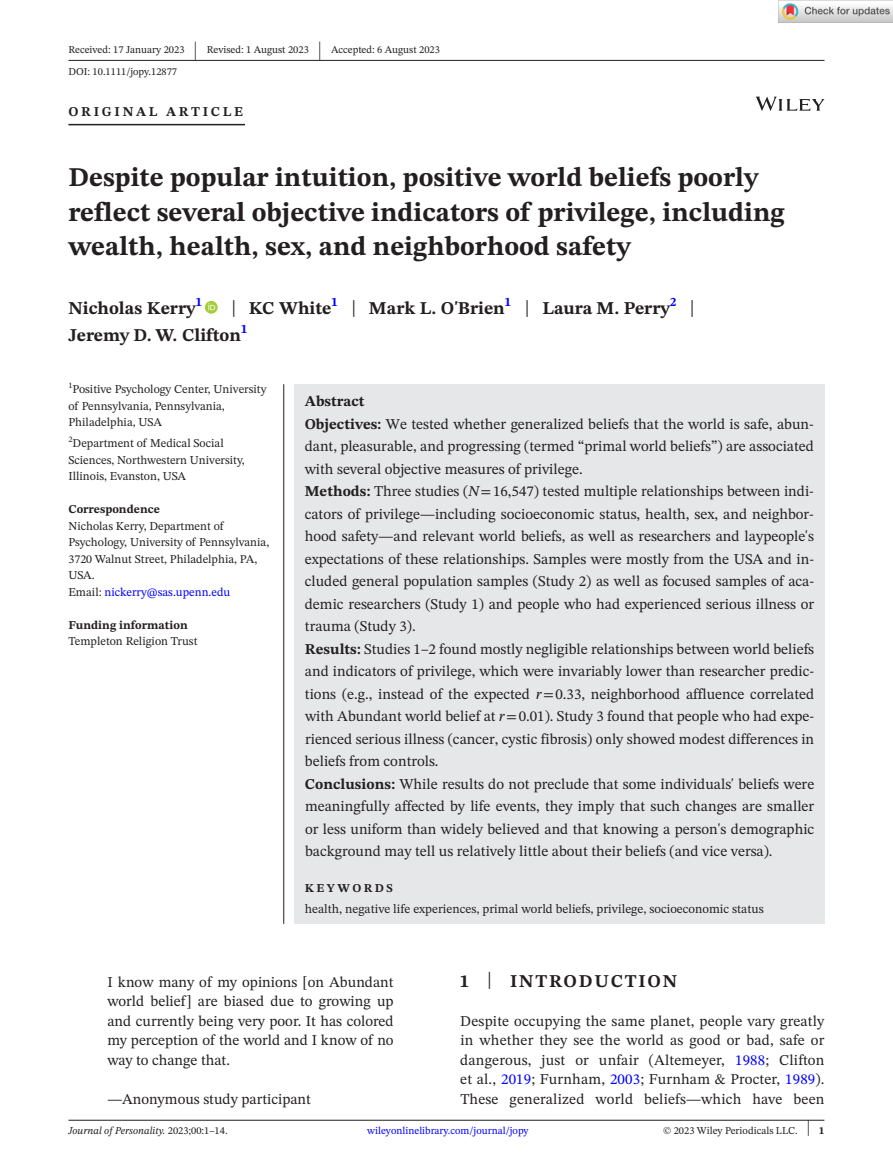
<style>
.page{position:relative;width:893px;height:1174px;background:#fff}
.page>*{position:absolute;margin:0;border:0;box-sizing:border-box;transform-origin:0 0}
.t1{font:700 27px/34.5px "STIX Two Text";color:#231f20}
.t2{font:25.65px "STIX Two Text";color:#231f20;scale:.49 1}
.t3{font:700 18px/27px "STIX Two Text";color:#231f20}
.t4{font:700 18px "STIX Two Text";letter-spacing:.1em;color:#231f20}
.t5{font:15px/22.5px "STIX Two Text";color:#231f20;text-align:justify}
.t6{font:700 13.5px "STIX Two Text";letter-spacing:.2em;color:#231f20}
.t7{font:12.75px "STIX Two Text";color:#231f20}
.t8{font:12px/16.5px "STIX Two Text";color:#231f20}
.t9{font:700 12px "STIX Two Text";color:#231f20}
.t10{font:700 12px "STIX Two Text";letter-spacing:.2em;color:#231f20}
.t11{font:10.5px "STIX Two Text";color:#231f20}
.t12{font:10.5px "STIX Two Text";color:#00f}
.t13{font:italic 10.5px "STIX Two Text";color:#231f20}
.s1{font-weight:400;font-size:23.4px}
.s2{color:#00f}
.s3{font-weight:700}
.s4{font-style:italic}
.s5{font-family:"STIX"}
.s6{font-weight:400;font-size:23.7px}
.s7{font-style:normal}
.s8{font-size:22.2px}
</style>
<div class="page">
<hr style="left:68px;top:1119px;width:756px;height:1px;background:#231f20">
<svg style="left:756px;top:97px;width:68px;height:14px"></svg>
<hr style="left:68px;top:60px;width:756px;height:1px;background:#231f20">
<hr style="left:68px;top:124px;width:177px;height:1px;background:#231f20">
<svg style="left:205px;top:301px;width:13px;height:13px"></svg>
<svg style="left:208px;top:303px;width:7px;height:7px"></svg>
<div style="left:294px;top:384px;width:530px;height:540px;background:#e6e7e9"></div>
<hr style="left:283px;top:384px;width:1px;height:540px;background:#231f20">
<img style="left:779px;top:0;width:114px;height:23px">
<p class="t11" style="left:68px;top:42px;width:118px">Received: 17 January 2023</p>
<h2 class="t2" style="left:194px;top:32px;width:8px">|</h2>
<p class="t11" style="left:207px;top:42px;width:104px">Revised: 1 August 2023</p>
<h2 class="t2" style="left:318px;top:32px;width:8px">|</h2>
<p class="t11" style="left:331px;top:42px;width:110px">Accepted: 6 August 2023</p>
<p class="t11" style="left:68px;top:64px;width:110px">DOI: 10.1111/jopy.12877</p>
<p class="t6" style="left:68px;top:101px;width:176px">ORIGINAL ARTICLE</p>
<h1 class="t1" style="left:68px;top:161px;width:718px">Despite popular intuition, positive world beliefs poorly reflect several objective indicators of privilege, including wealth, health, sex, and neighborhood safety</h1>
<p class="t3" style="left:68px;top:295px;width:135px">Nicholas Kerry<sup>1</sup></p>
<p class="t3" style="left:68px;top:295px;width:628px;text-indent:163px"><span class="s1">|</span> KC White<sup>1</sup> <span class="s1">|</span> Mark L. O'Brien<sup>1</sup> <span class="s1">|</span> Laura M. Perry<sup>2</sup> <span class="s1">|<br></span>Jeremy D. W. Clifton<sup>1</sup></p>
<p class="t8" style="left:68px;top:381px;width:200px"><sup>1</sup>Positive Psychology Center, University of Pennsylvania, Pennsylvania,<br>Philadelphia, USA</p>
<p class="t8" style="left:68px;top:435px;width:178px"><sup>2</sup>Department of Medical Social<br>Sciences, Northwestern University,<br>Illinois, Evanston, USA</p>
<p class="t9" style="left:68px;top:501px;width:93px">Correspondence</p>
<p class="t8" style="left:68px;top:517px;width:202px">Nicholas Kerry, Department of<br>Psychology, University of Pennsylvania,<br>3720 Walnut Street, Philadelphia, PA,<br>USA.<br>Email: <span class="s2">nickerry@sas.upenn.edu</span></p>
<p class="t9" style="left:68px;top:616px;width:121px">Funding information</p>
<p class="t8" style="left:68px;top:633px;width:131px">Templeton Religion Trust</p>
<p class="t5" style="left:305px;top:390px;width:511px;text-align:left"><span class="s3">Abstract<br>Objectives:</span> We tested whether generalized beliefs that the world is safe, abun&shy;dant, pleasurable, and progressing (termed “primal world beliefs”) are associated with several objective measures of privilege.<br><span class="s3">Methods:</span> Three studies (<span class="s4">N</span><span class="s5">=</span>16,547) tested multiple relationships between indi&shy;cators of privilege—including socioeconomic status, health, sex, and neighbor&shy;hood safety—and relevant world beliefs, as well as researchers and laypeople's expectations of these relationships. Samples were mostly from the USA and in&shy;cluded general population samples (Study 2) as well as focused samples of aca&shy;demic researchers (Study 1) and people who had experienced serious illness or trauma (Study 3).<br><span class="s3">Results:</span> Studies 1–2 found mostly negligible relationships between world beliefs and indicators of privilege, which were invariably lower than researcher predic&shy;tions (e.g., instead of the expected <span class="s4">r</span><span class="s5">=</span>0.33, neighborhood affluence correlated with Abundant world belief at <span class="s4">r</span><span class="s5">=</span>0.01). Study 3 found that people who had expe&shy;rienced serious illness (cancer, cystic fibrosis) only showed modest differences in beliefs from controls.<br><span class="s3">Conclusions:</span> While results do not preclude that some individuals' beliefs were meaningfully affected by life events, they imply that such changes are smaller or less uniform than widely believed and that knowing a person's demographic background may tell us relatively little about their beliefs (and vice versa).</p>
<p class="t10" style="left:305px;top:879px;width:90px">KEYWORDS</p>
<p class="t7" style="left:305px;top:900px;width:460px">health, negative life experiences, primal world beliefs, privilege, socioeconomic status</p>
<p class="t5" style="left:107px;top:972px;width:288px;line-height:19.5px">I know many of my opinions [on Abundant world belief] are biased due to growing up and currently being very poor. It has colored my perception of the world and I know of no way to change that.</p>
<p class="t5" style="left:107px;top:1087px;width:205px">—Anonymous study participant</p>
<p class="t4" style="left:460px;top:968px;width:218px">1 <span class="s6">|</span> INTRODUCTION</p>
<p class="t5" style="left:460px;top:1011px;width:366px;line-height:19.5px">Despite occupying the same planet, people vary greatly in whether they see the world as good or bad, safe or dangerous, just or unfair (Altemeyer, <span class="s2">1988</span>; Clifton et al., <span class="s2">2019</span>; Furnham, <span class="s2">2003</span>; Furnham &amp; Procter, <span class="s2">1989</span>).<br>These generalized world beliefs—which have been</p>
<p class="t13" style="left:68px;top:1123px;width:161px">Journal of Personality. <span class="s7">2023;00:1–14.</span></p>
<p class="t12" style="left:367px;top:1123px;width:163px">wileyonlinelibrary.com/journal/jopy</p>
<p class="t11" style="left:663px;top:1123px;width:163px">© 2023 Wiley Periodicals LLC. <span class="s8">|</span> <span class="s3">1</span></p>
</div>
